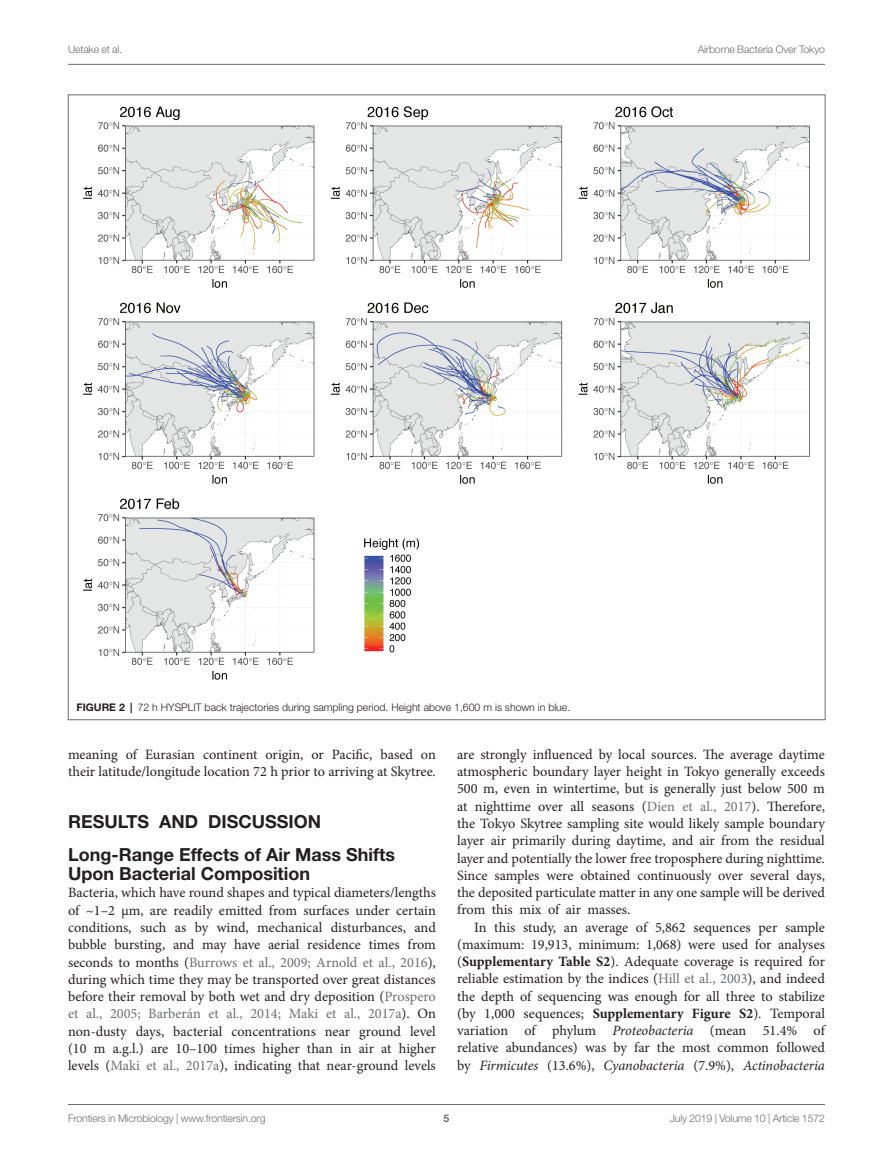
<style>
.page{position:relative;width:893px;height:1170px;background:#fff}
.page>*{position:absolute;margin:0;border:0;box-sizing:border-box;transform-origin:0 0}
.HEAD_2_after_HEAD_1{font:700 18px/18.8px "Helvetica Neue LT Std";color:#231f20}
.HEAD_1{font:700 18px "Helvetica Neue LT Std";color:#231f20}
.TEXT_FLUSH{font:14.25px/17.2px "Minion Pro";color:#231f20;text-align:justify}
.TEXT{font:14.25px/17.2px "Minion Pro";letter-spacing:-.005em;color:#231f20;text-align:justify}
.t1{font:300 10.5px "Helvetica Neue LT Std";letter-spacing:-.015em;color:#6c6d70}
.FIG_LEG{font:300 10.5px "Helvetica Neue LT Std";color:#231f20}
.t2{font:700 10.5px "Helvetica Neue LT Std";color:#6c6d70}
.s1{font-weight:700}
.s2{color:#6c6d70}
.s3{font-style:italic}
</style>
<div class="page">
<hr style="left:68px;top:64px;width:757px;height:1px;background:#6c6d70">
<hr style="left:68px;top:1104px;width:757px;height:1px;background:#6c6d70">
<img style="left:83px;top:106px;width:727px;height:574px">
<p class="t1" style="left:68px;top:42px;width:56px">Uetake et al.</p>
<p class="t1" style="left:698px;top:42px;width:129px">Airborne Bacteria Over Tokyo</p>
<p class="FIG_LEG" style="left:77px;top:701px;width:495px"><span class="s1">FIGURE 2 |</span> 72 h HYSPLIT back trajectories during sampling period. Height above 1,600 m is shown in blue.</p>
<p class="TEXT_FLUSH" style="left:68px;top:745px;width:369px">meaning of Eurasian continent origin, or Pacific, based on their latitude/longitude location 72 h prior to arriving at Skytree.</p>
<p class="HEAD_1" style="left:68px;top:810px;width:255px">RESULTS AND DISCUSSION</p>
<p class="HEAD_2_after_HEAD_1" style="left:68px;top:845px;width:328px">Long-Range Effects of Air Mass Shifts<br>Upon Bacterial Composition</p>
<p class="TEXT_FLUSH" style="left:68px;top:884px;width:369px">Bacteria, which have round shapes and typical diameters/lengths of ~1–2 μm, are readily emitted from surfaces under certain conditions, such as by wind, mechanical disturbances, and bubble bursting, and may have aerial residence times from seconds to months (<span class="s2">Burrows et al., 2009; Arnold et al., 2016</span>), during which time they may be transported over great distances before their removal by both wet and dry deposition (<span class="s2">Prospero et al., 2005; Barberán et al., 2014; Maki et al., 2017a</span>). On non-dusty days, bacterial concentrations near ground level (10 m a.g.l.) are 10–100 times higher than in air at higher levels (<span class="s2">Maki et al., 2017a</span>), indicating that near-ground levels</p>
<p class="TEXT_FLUSH" style="left:457px;top:745px;width:369px">are strongly influenced by local sources. The average daytime atmospheric boundary layer height in Tokyo generally exceeds 500 m, even in wintertime, but is generally just below 500 m at nighttime over all seasons (<span class="s2">Dien et al., 2017</span>). Therefore, the Tokyo Skytree sampling site would likely sample boundary layer air primarily during daytime, and air from the residual layer and potentially the lower free troposphere during nighttime.<br>Since samples were obtained continuously over several days, the deposited particulate matter in any one sample will be derived from this mix of air masses.</p>
<p class="TEXT" style="left:457px;top:918px;width:369px;text-indent:17px">In this study, an average of 5,862 sequences per sample (maximum: 19,913, minimum: 1,068) were used for analyses (<span class="s1">Supplementary Table S2</span>). Adequate coverage is required for reliable estimation by the indices (<span class="s2">Hill et al., 2003</span>), and indeed the depth of sequencing was enough for all three to stabilize (by 1,000 sequences; <span class="s1">Supplementary Figure S2</span>). Temporal variation of phylum <span class="s3">Proteobacteria</span> (mean 51.4% of relative abundances) was by far the most common followed by <span class="s3">Firmicutes</span> (13.6%), <span class="s3">Cyanobacteria</span> (7.9%), <span class="s3">Actinobacteria</span></p>
<p class="t1" style="left:68px;top:1111px;width:199px">Frontiers in Microbiology | www.frontiersin.org</p>
<p class="t2" style="left:444px;top:1111px;width:7px">5</p>
<p class="t1" style="left:670px;top:1111px;width:157px">July 2019 | Volume 10 | Article 1572</p>
</div>
